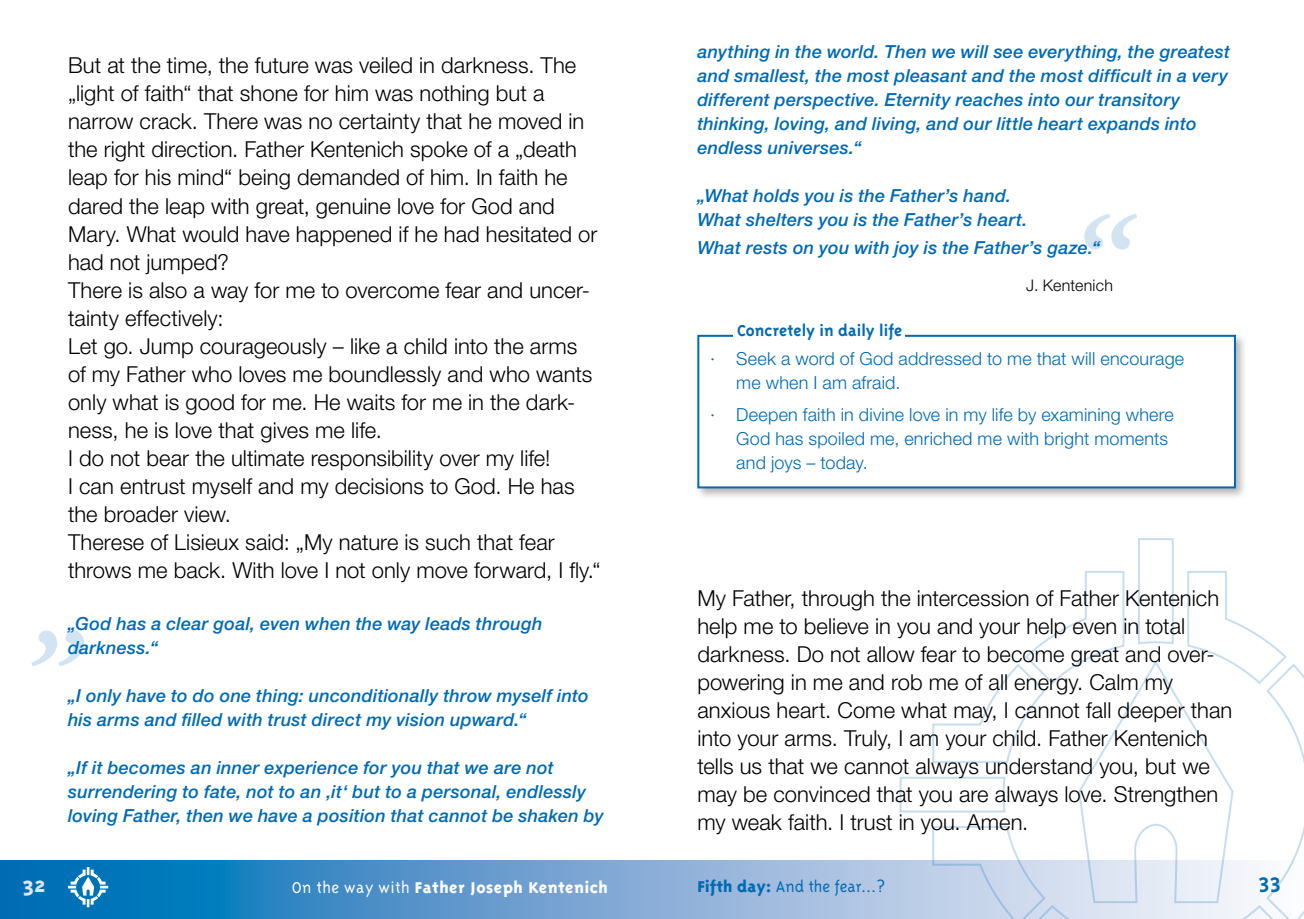
<style>
.page{position:relative;width:1304px;height:919px;background:#fff}
.page>*{position:absolute;margin:0;border:0;box-sizing:border-box;transform-origin:0 0}
.t1{font:800 24px "Triplex";color:#dde4f3}
.t2{font:700 24px "Triplex";color:#006ab3}
.t3{font:300 22px/28px "Helvetica Neue LT Std";color:#000}
.t4{font:italic 500 18px/24px "Helvetica Neue LT Std";letter-spacing:.015em;color:#006ab3}
.t5{font:300 18px/24px "Helvetica Neue LT Std";letter-spacing:.01em;color:#006ab3}
.t6{font:800 18px "Triplex";letter-spacing:.025em;color:#fff}
.t7{font:300 18px "Triplex";color:#006ab3}
.t8{font:700 18px "Triplex";color:#006ab3}
.t9{font:300 16px "Helvetica Neue LT Std";letter-spacing:.015em;color:#000}
.s1{font-weight:300}
.s2{font-weight:800}
</style>
<div class="page">
<svg style="left:0;top:860px;width:652px;height:58px;background:#3b8bc5"></svg>
<svg style="left:68px;top:866px;width:40px;height:41px"></svg>
<svg style="left:652px;top:860px;width:248px;height:58px;background:#a1bcde"></svg>
<svg style="left:900px;top:538px;width:404px;height:380px"></svg>
<svg style="left:1084px;top:214px;width:53px;height:35px"></svg>
<svg style="left:31px;top:630px;width:53px;height:36px"></svg>
<div style="left:694px;top:331px;width:554px;height:169px;background:#000;opacity:.3"></div>
<div style="left:697px;top:335px;width:539px;height:153px;background:#fff;border:2px solid #006ab3"></div>
<div style="left:734px;top:322px;width:171px;height:21px;background:#fff"></div>
<p class="t3" style="left:68px;top:51px;width:534px">But at the time, the future was veiled in darkness. The „light of faith“ that shone for him was nothing but a narrow crack. There was no certainty that he moved in the right direction. Father Kentenich spoke of a „death leap for his mind“ being demanded of him. In faith he dared the leap with great, genuine love for God and Mary. What would have happened if he had hesitated or had not jumped?<br>There is also a way for me to overcome fear and uncer&shy;tainty effectively:<br>Let go. Jump courageously – like a child into the arms<br>of my Father who loves me boundlessly and who wants only what is good for me. He waits for me in the dark&shy;ness, he is love that gives me life.<br>I do not bear the ultimate responsibility over my life!<br>I can entrust myself and my decisions to God. He has the broader view.<br>Therese of Lisieux said: „My nature is such that fear throws me back. With love I not only move forward, I fly.“</p>
<p class="t4" style="left:68px;top:611px;width:476px">„God has a clear goal, even when the way leads through darkness.“</p>
<p class="t4" style="left:68px;top:683px;width:522px">„I only have to do one thing: unconditionally throw myself into his arms and filled with trust direct my vision upward.“</p>
<p class="t4" style="left:68px;top:755px;width:537px">„If it becomes an inner experience for you that we are not surrendering to fate, not to an ‚it‘ but to a personal, endlessly loving Father, then we have a position that cannot be shaken by</p>
<p class="t4" style="left:697px;top:40px;width:534px">anything in the world. Then we will see everything, the greatest and smallest, the most pleasant and the most difficult in a very different perspective. Eternity reaches into our transitory thinking, loving, and living, and our little heart expands into endless universes.“</p>
<p class="t4" style="left:697px;top:184px;width:332px">„What holds you is the Father’s hand.<br>What shelters you is the Father’s heart.</p>
<p class="t4" style="left:697px;top:236px;width:404px">What rests on you with joy is the Father’s gaze.“</p>
<p class="t8" style="left:737px;top:320px;width:167px">Concretely in daily life</p>
<p class="t9" style="left:1026px;top:275px;width:88px">J. Kentenich</p>
<p class="t5" style="left:736px;top:346px;width:450px;text-indent:-26px">· Seek a word of God addressed to me that will encourage me when I am afraid.</p>
<p class="t5" style="left:736px;top:402px;width:439px;text-indent:-26px">· Deepen faith in divine love in my life by examining where<br>God has spoiled me, enriched me with bright moments and joys – today.</p>
<p class="t3" style="left:697px;top:583px;width:536px">My Father, through the intercession of Father Kentenich help me to believe in you and your help even in total darkness. Do not allow fear to become great and over&shy;powering in me and rob me of all energy. Calm my anxious heart. Come what may, I cannot fall deeper than into your arms. Truly, I am your child. Father Kentenich tells us that we cannot always understand you, but we may be convinced that you are always love. Strengthen my weak faith. I trust in you. Amen.</p>
<p class="t1" style="left:23px;top:871px;width:24px">32</p>
<p class="t6" style="left:292px;top:876px;width:318px"><span class="s1">On the way with</span> Father Joseph Kentenich</p>
<p class="t2" style="left:1259px;top:870px;width:24px">33</p>
<p class="t7" style="left:697px;top:876px;width:189px"><span class="s2">Fifth day:</span> And the fear...?</p>
</div>
